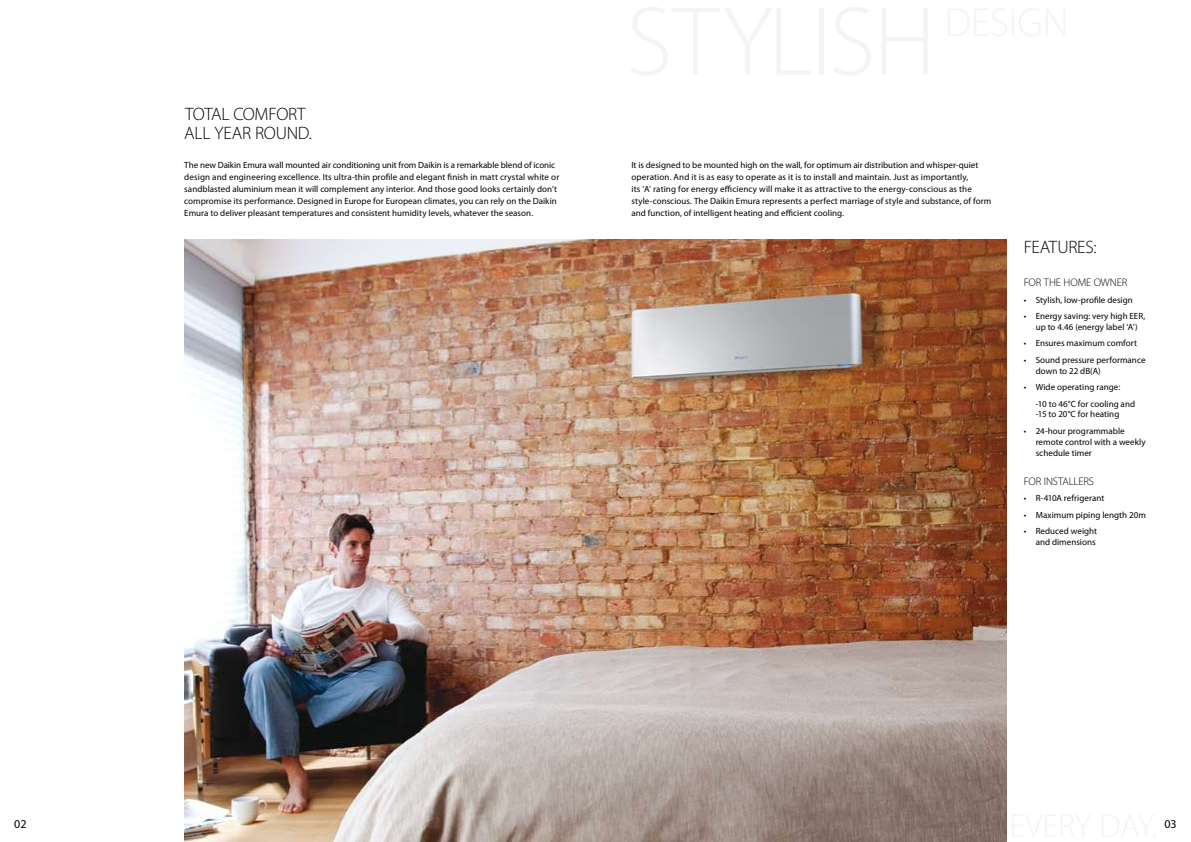
<style>
.page{position:relative;width:1191px;height:842px;background:#fff}
.page>*{position:absolute;margin:0;border:0;box-sizing:border-box;transform-origin:0 0}
.t1{font:300 18px/19px "Myriad Pro";letter-spacing:-.015em;color:#000}
.t2{font:12px "Myriad Pro";color:#000}
.t3{font:300 11px "Myriad Pro";letter-spacing:-.01em;color:#000}
.t4{font:9px/12px "Myriad Pro";letter-spacing:.005em;color:#000}
</style>
<div class="page">
<img style="left:184px;top:240px;width:822px;height:602px">
<h1 class="t1" style="left:184px;top:105px;width:129px">TOTAL COMFORT<br>ALL YEAR ROUND.</h1>
<p class="t4" style="left:184px;top:159px;width:376px">The new Daikin Emura wall mounted air conditioning unit from Daikin is a remarkable blend of iconic design and engineering excellence. Its ultra-thin profile and elegant finish in matt crystal white or sandblasted aluminium mean it will complement any interior. And those good looks certainly don’t compromise its performance. Designed in Europe for European climates, you can rely on the Daikin Emura to deliver pleasant temperatures and consistent humidity levels, whatever the season.</p>
<p class="t4" style="left:631px;top:159px;width:361px">It is designed to be mounted high on the wall, for optimum air distribution and whisper-quiet operation. And it is as easy to operate as it is to install and maintain. Just as importantly,<br>its ‘A’ rating for energy efficiency will make it as attractive to the energy-conscious as the style-conscious. The Daikin Emura represents a perfect marriage of style and substance, of form and function, of intelligent heating and efficient cooling.</p>
<h1 class="t1" style="left:1023px;top:237px;width:74px">FEATURES:</h1>
<p class="t3" style="left:1023px;top:276px;width:105px">FOR THE HOME OWNER</p>
<p class="t4" style="left:1023px;top:293px;width:111px">• Stylish, low-profile design</p>
<p class="t4" style="left:1023px;top:310px;width:123px;line-height:10.8px;text-align:center">• Energy saving: very high EER, up to 4.46 (energy label ‘A’)</p>
<p class="t4" style="left:1023px;top:337px;width:115px">• Ensures maximum comfort</p>
<p class="t4" style="left:1035px;top:354px;width:111px;line-height:10.8px;text-indent:-12px">• Sound pressure performance down to 22 dB(A)</p>
<p class="t4" style="left:1035px;top:379px;width:101px;line-height:16.5px;text-indent:-12px">• Wide operating range:<br>-10 to 46°C for cooling and</p>
<p class="t4" style="left:1035px;top:408px;width:85px">-15 to 20°C for heating</p>
<p class="t4" style="left:1035px;top:425px;width:111px;line-height:11.1px;text-indent:-12px">• 24-hour programmable remote control with a weekly schedule timer</p>
<p class="t3" style="left:1023px;top:475px;width:72px">FOR INSTALLERS</p>
<p class="t4" style="left:1023px;top:492px;width:82px">• R-410A refrigerant</p>
<p class="t4" style="left:1023px;top:509px;width:124px">• Maximum piping length 20m</p>
<p class="t4" style="left:1023px;top:526px;width:75px;line-height:10.8px;text-align:right">• Reduced weight and dimensions</p>
<h2 class="t2" style="left:14px;top:816px;width:14px">02</h2>
<h2 class="t2" style="left:1164px;top:816px;width:14px">03</h2>
</div>
